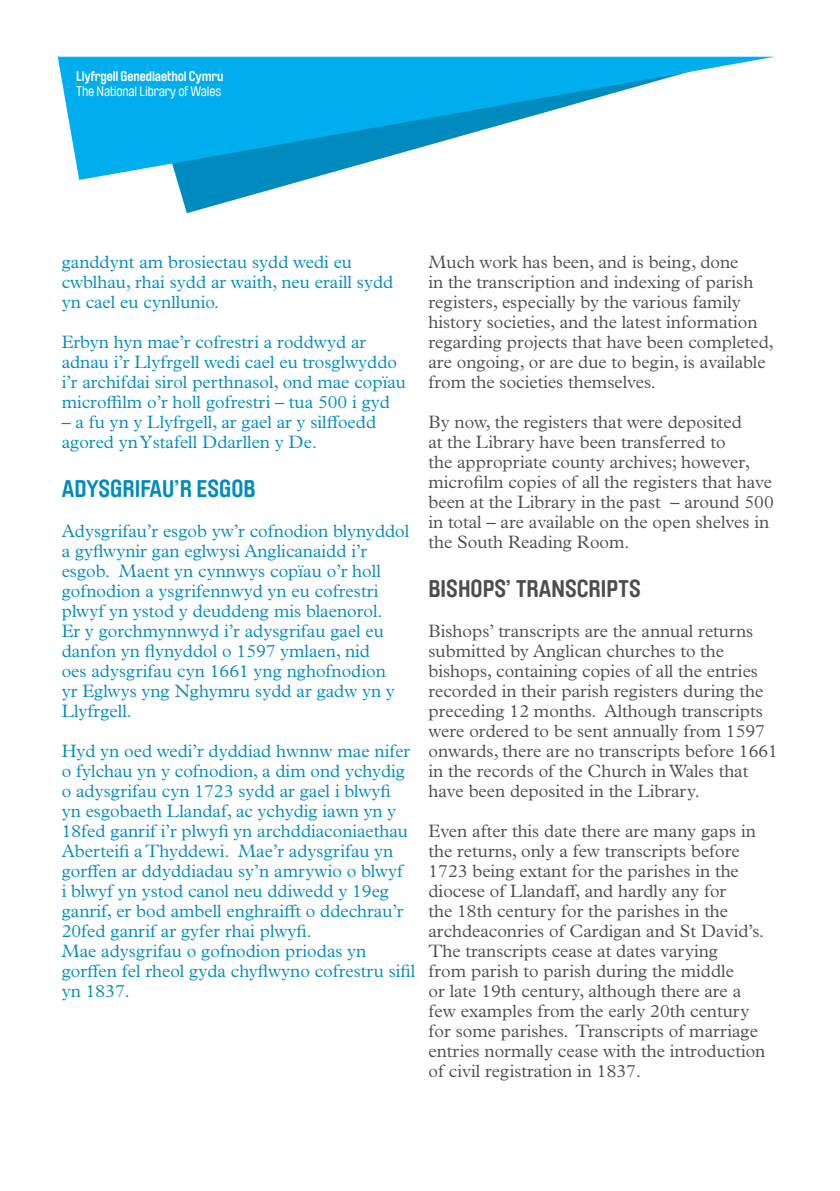
<style>
.page{position:relative;width:840px;height:1191px;background:#fff}
.page>*{position:absolute;margin:0;border:0;box-sizing:border-box;transform-origin:0 0}
.t1{font:700 24px "Brauer Neue";color:#4d4d4f}
.t2{font:700 24px "Brauer Neue";color:#008bbf}
.t3{font:300 18px/20px "Plantin MT Pro";color:#4d4d4f}
.t4{font:300 18px/20px "Plantin MT Pro";color:#008bbf}
.t5{font:700 13.8px "Brauer Neue";letter-spacing:-.01em;color:#fff}
.t6{font:13.8px "Brauer Neue";letter-spacing:-.01em;color:#fff}
</style>
<div class="page">
<svg style="left:177px;top:180px;width:128px;height:33px"></svg>
<svg style="left:58px;top:57px;width:715px;height:123px;fill:#00aeef"></svg>
<p class="t5" style="left:76px;top:68px;width:149px">LLYFRGELL GENEDLAETHOL CYMRU</p>
<p class="t6" style="left:76px;top:84px;width:146px">The National Library of Wales</p>
<p class="t4" style="left:62px;top:252px;width:333px">ganddynt am brosiectau sydd wedi eu cwblhau, rhai sydd ar waith, neu eraill sydd yn cael eu cynllunio.</p>
<p class="t4" style="left:62px;top:332px;width:345px">Erbyn hyn mae’r cofrestri a roddwyd ar adnau i’r Llyfrgell wedi cael eu trosglwyddo i’r archifdai sirol perthnasol, ond mae copïau microffilm o’r holl gofrestri – tua 500 i gyd</p>
<p class="t4" style="left:62px;top:412px;width:316px">– a fu yn y Llyfrgell, ar gael ar y silffoedd agored yn Ystafell Ddarllen y De.</p>
<h1 class="t2" style="left:62px;top:475px;width:25px">ADYSGRI</h1>
<h1 class="t2" style="left:140px;top:475px;width:69px">FAU’R ESGO</h1>
<h1 class="t2" style="left:243px;top:475px;width:14px">B</h1>
<p class="t4" style="left:62px;top:521px;width:349px">Adysgrifau’r esgob yw’r cofnodion blynyddol a gyflwynir gan eglwysi Anglicanaidd i’r esgob. Maent yn cynnwys copïau o’r holl gofnodion a ysgrifennwyd yn eu cofrestri plwyf yn ystod y deuddeng mis blaenorol.<br>Er y gorchmynnwyd i’r adysgrifau gael eu danfon yn flynyddol o 1597 ymlaen, nid<br>oes adysgrifau cyn 1661 yng nghofnodion<br>yr Eglwys yng Nghymru sydd ar gadw yn y Llyfrgell.</p>
<p class="t4" style="left:62px;top:741px;width:355px">Hyd yn oed wedi’r dyddiad hwnnw mae nifer o fylchau yn y cofnodion, a dim ond ychydig o adysgrifau cyn 1723 sydd ar gael i blwyfi<br>yn esgobaeth Llandaf, ac ychydig iawn yn y 18fed ganrif i’r plwyfi yn archddiaconiaethau Aberteifi a Thyddewi. Mae’r adysgrifau yn gorffen ar ddyddiadau sy’n amrywio o blwyf<br>i blwyf yn ystod canol neu ddiwedd y 19eg ganrif, er bod ambell enghraifft o ddechrau’r 20fed ganrif ar gyfer rhai plwyfi.<br>Mae adysgrifau o gofnodion priodas yn gorffen fel rheol gyda chyflwyno cofrestru sifil yn 1837.</p>
<p class="t3" style="left:428px;top:252px;width:346px">Much work has been, and is being, done<br>in the transcription and indexing of parish registers, especially by the various family history societies, and the latest information regarding projects that have been completed, are ongoing, or are due to begin, is available from the societies themselves.</p>
<p class="t3" style="left:428px;top:412px;width:346px">By now, the registers that were deposited<br>at the Library have been transferred to<br>the appropriate county archives; however, microfilm copies of all the registers that have been at the Library in the past – around 500 in total – are available on the open shelves in the South Reading Room.</p>
<h1 class="t1" style="left:428px;top:575px;width:12px">BISHOPS</h1>
<h1 class="t1" style="left:506px;top:575px;width:22px">’ TRANSCRIPTS</h1>
<p class="t3" style="left:428px;top:621px;width:351px">Bishops’ transcripts are the annual returns submitted by Anglican churches to the bishops, containing copies of all the entries recorded in their parish registers during the preceding 12 months. Although transcripts were ordered to be sent annually from 1597 onwards, there are no transcripts before 1661 in the records of the Church in Wales that have been deposited in the Library.</p>
<p class="t3" style="left:428px;top:821px;width:338px">Even after this date there are many gaps in the returns, only a few transcripts before 1723 being extant for the parishes in the diocese of Llandaff, and hardly any for<br>the 18th century for the parishes in the archdeaconries of Cardigan and St David’s.<br>The transcripts cease at dates varying<br>from parish to parish during the middle<br>or late 19th century, although there are a few examples from the early 20th century for some parishes. Transcripts of marriage entries normally cease with the introduction of civil registration in 1837.</p>
</div>
